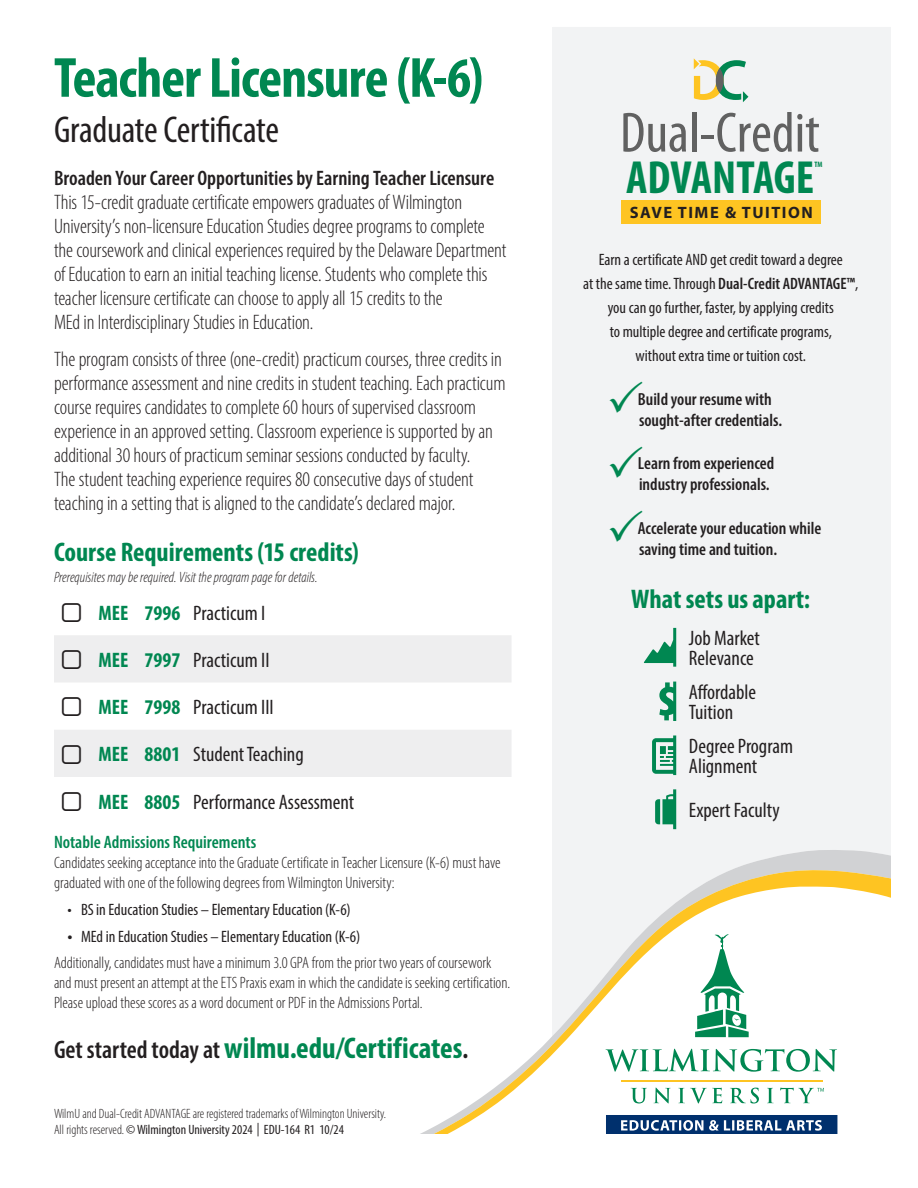
<style>
.page{position:relative;width:918px;height:1188px;background:#fff}
.page>*{position:absolute;margin:0;border:0;box-sizing:border-box;transform-origin:0 0}
.t1{font:condensed 57.15px "Myriad Pro";color:#616161}
.t2{font:700 condensed 57px "Myriad Pro";letter-spacing:-.015em;color:#008751}
.t3{font:700 condensed 46.65px "Myriad Pro";color:#008751}
.t4{font:condensed 37.5px "Myriad Pro";letter-spacing:-.01em;color:#231f20}
.Course_List{font:700 condensed 30px "Myriad Pro";color:#008751}
.Body_Copy{font:700 condensed 27px "Myriad Pro";color:#008751}
.CL_Name{font:700 condensed 27px "Myriad Pro";color:#008751}
.Body_Copy-2{font:300 condensed 21px/24px "Myriad Pro";letter-spacing:-.01em;color:#231f20}
.Course_List-2{font:condensed 21px/19.5px "Myriad Pro";color:#231f20}
.Course_List-3{font:700 condensed 21px "Myriad Pro";color:#008751}
.Body_Copy-3{font:600 condensed 18px "Myriad Pro";color:#008751}
.Body_Copy-4{font:600 condensed 17.55px/21px "Myriad Pro";color:#231f20}
.Body_Copy-5{font:300 condensed 16.5px/19.8px "Myriad Pro";letter-spacing:-.005em;color:#231f20}
.Body_Copy-6{font:condensed 16.5px/24px "Myriad Pro";color:#231f20;text-align:center}
.t5{font:700 16.5px "Myriad Pro";letter-spacing:.09em;color:#231f20}
.Body_Copy-7{font:italic 300 condensed 15px "Myriad Pro";color:#231f20}
.Note{font:300 condensed 13.5px/16.2px "Myriad Pro";color:#231f20}
.t6{font:700 condensed 7.8px "Myriad Pro";color:#008751}
.s1{font-weight:600}
.s2{font-weight:300;font-size:18px}
.s3{font-stretch:normal;font-size:18px}
.s4{font-weight:600;font-size:25.5px;color:#231f20}
.s5{font-weight:600;color:#231f20}
.s6{font-weight:400}
</style>
<div class="page">
<div style="left:552px;top:27px;width:339px;height:822px;background:#f2f3f4"></div>
<div style="left:621px;top:201px;width:200px;height:23px;background:#fec422"></div>
<svg style="left:694px;top:58px;width:54px;height:44px"></svg>
<svg style="left:644px;top:628px;width:32px;height:39px"></svg>
<svg style="left:659px;top:682px;width:17px;height:39px"></svg>
<svg style="left:652px;top:735px;width:24px;height:40px"></svg>
<svg style="left:655px;top:789px;width:21px;height:40px"></svg>
<svg style="left:420px;top:849px;width:471px;height:285px"></svg>
<svg style="left:434px;top:867px;width:457px;height:267px"></svg>
<svg style="left:54px;top:635px;width:457px;height:142px;fill:#eeeeef"></svg>
<svg style="left:610px;top:381px;width:32px;height:32px"></svg>
<svg style="left:610px;top:445px;width:32px;height:32px"></svg>
<svg style="left:610px;top:510px;width:32px;height:32px"></svg>
<svg style="left:62px;top:650px;width:19px;height:19px"></svg>
<svg style="left:62px;top:697px;width:19px;height:19px"></svg>
<svg style="left:62px;top:745px;width:19px;height:19px"></svg>
<p class="t2" style="left:54px;top:42px;width:431px">Teacher Licensure (K-6)</p>
<p class="t4" style="left:54px;top:107px;width:226px">Graduate Certificate</p>
<p class="Body_Copy-2" style="left:54px;top:165px;width:454px"><span class="s1">Broaden Your Career Opportunities by Earning Teacher Licensure </span>This 15-credit graduate certificate empowers graduates of Wilmington University’s non-licensure Education Studies degree programs to complete the coursework and clinical experiences required by the Delaware Department of Education to earn an initial teaching license. Students who complete this teacher licensure certificate can choose to apply all 15 credits to the<br>MEd in Interdisciplinary Studies in Education.</p>
<p class="Body_Copy-2" style="left:54px;top:347px;width:453px">The program consists of three (one-credit) practicum courses, three credits in performance assessment and nine credits in student teaching. Each practicum course requires candidates to complete 60 hours of supervised classroom experience in an approved setting. Classroom experience is supported by an additional 30 hours of practicum seminar sessions conducted by faculty.<br>The student teaching experience requires 80 consecutive days of student teaching in a setting that is aligned to the candidate’s declared major.</p>
<p class="Body_Copy" style="left:54px;top:535px;width:306px">Course Requirements (15 credits)</p>
<p class="Body_Copy-7" style="left:54px;top:568px;width:265px">Prerequisites may be required. Visit the program page for details.</p>
<p class="Course_List-3" style="left:98px;top:599px;width:31px">MEE</p>
<p class="Course_List-3" style="left:144px;top:599px;width:37px">7996</p>
<p class="Course_List-2" style="left:193px;top:603px;width:74px">Practicum I</p>
<p class="Course_List-3" style="left:98px;top:647px;width:31px">MEE</p>
<p class="Course_List-3" style="left:144px;top:647px;width:37px">7997</p>
<p class="Course_List-2" style="left:193px;top:650px;width:78px">Practicum II</p>
<p class="Course_List-3" style="left:98px;top:694px;width:31px">MEE</p>
<p class="Course_List-3" style="left:144px;top:694px;width:37px">7998</p>
<p class="Course_List-2" style="left:193px;top:697px;width:82px">Practicum III</p>
<p class="Course_List-3" style="left:98px;top:741px;width:31px">MEE</p>
<p class="Course_List-3" style="left:144px;top:741px;width:37px">8801</p>
<p class="Course_List-2" style="left:193px;top:744px;width:112px">Student Teaching</p>
<p class="Course_List-3" style="left:98px;top:788px;width:31px">MEE</p>
<p class="Course_List-3" style="left:144px;top:788px;width:37px">8805</p>
<p class="Course_List-2" style="left:193px;top:792px;width:162px">Performance Assessment</p>
<p class="Body_Copy-3" style="left:54px;top:831px;width:204px">Notable Admissions Requirements</p>
<p class="Body_Copy-5" style="left:54px;top:853px;width:448px">Candidates seeking acceptance into the Graduate Certificate in Teacher Licensure (K-6) must have graduated with one of the following degrees from Wilmington University:</p>
<p class="Body_Copy-6" style="left:68px;top:897px;width:285px"><span class="s2">•</span> BS in Education Studies – Elementary Education (K-6)</p>
<p class="Body_Copy-6" style="left:68px;top:924px;width:294px"><span class="s3">•</span> MEd in Education Studies – Elementary Education (K-6)</p>
<p class="Body_Copy-5" style="left:54px;top:953px;width:458px">Additionally, candidates must have a minimum 3.0 GPA from the prior two years of coursework and must present an attempt at the ETS Praxis exam in which the candidate is seeking certification.<br>Please upload these scores as a word document or PDF in the Admissions Portal.</p>
<p class="Course_List" style="left:54px;top:1030px;width:416px"><span class="s4">Get started today at</span> wilmu.edu/Certificates<span class="s5">.</span></p>
<p class="Note" style="left:54px;top:1105px;width:334px">WilmU and Dual-Credit ADVANTAGE are registered trademarks of Wilmington University.<br>All rights reserved. <span class="s6">© Wilmington University 2024 | EDU-164 R1 10/24</span></p>
<p class="t1" style="left:620px;top:98px;width:201px">Dual-Credit</p>
<p class="t3" style="left:626px;top:148px;width:189px">ADVANTAGE</p>
<p class="t6" style="left:815px;top:159px;width:10px">TM</p>
<p class="t5" style="left:630px;top:202px;width:184px">SAVE TIME &amp; TUITION</p>
<p class="Body_Copy-6" style="left:583px;top:248px;width:277px">Earn a certificate AND get credit toward a degree<br>at the same time. Through <span class="s1">Dual-Credit ADVANTAGE™</span>, you can go further, faster, by applying credits<br>to multiple degree and certificate programs,<br>without extra time or tuition cost.</p>
<p class="Body_Copy-4" style="left:638px;top:388px;width:146px">Build your resume with sought-after credentials.</p>
<p class="Body_Copy-4" style="left:638px;top:453px;width:138px">Learn from experienced industry professionals.</p>
<p class="Body_Copy-4" style="left:638px;top:517px;width:185px">Accelerate your education while saving time and tuition.</p>
<p class="CL_Name" style="left:631px;top:582px;width:180px">What sets us apart:</p>
<p class="Course_List-2" style="left:689px;top:628px;width:72px">Job Market<br>Relevance</p>
<p class="Course_List-2" style="left:689px;top:682px;width:69px">Affordable<br>Tuition</p>
<p class="Course_List-2" style="left:689px;top:736px;width:106px">Degree Program<br>Alignment</p>
<p class="Course_List-2" style="left:689px;top:800px;width:92px">Expert Faculty</p>
</div>
